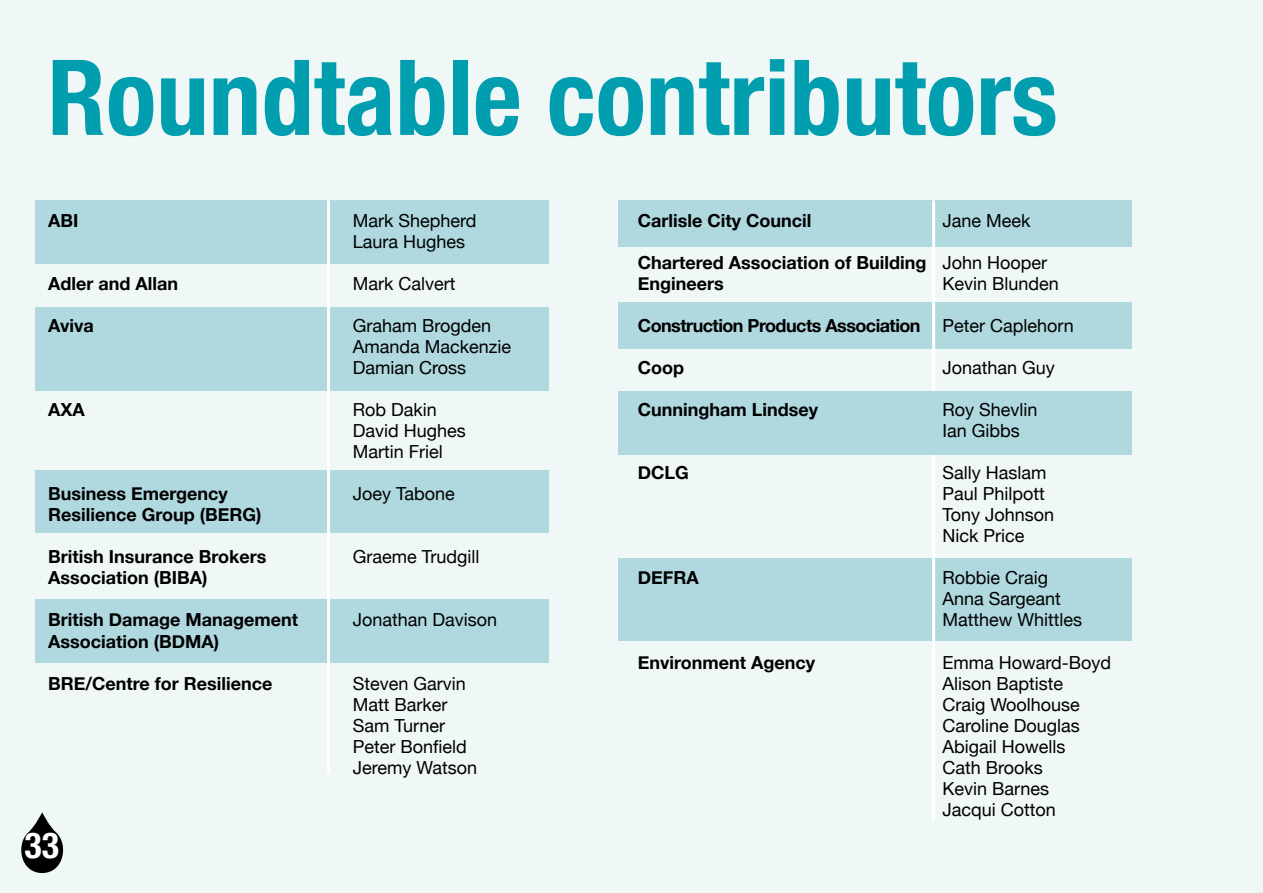
<style>
.page{position:relative;width:1263px;height:893px;background:#eff7f7}
.page>*{position:absolute;margin:0;border:0;box-sizing:border-box;transform-origin:0 0}
.Heading_1{font:700 condensed 105px "Helvetica Neue";color:#009eae}
.t1{font:700 condensed 36px "Helvetica Neue";color:#fff}
.t2{font:18px "Helvetica Neue";color:#000}
.t3{font:700 18px "Helvetica Neue";color:#000}
.t4{font:700 18px "Helvetica Neue";letter-spacing:-.03em;color:#000}
.s1{font-weight:400}
</style>
<div class="page">
<div style="left:618px;top:200px;width:513px;height:47px;background:#afd8df"></div>
<div style="left:618px;top:558px;width:513px;height:83px;background:#afd8df"></div>
<div style="left:618px;top:302px;width:513px;height:47px;background:#afd8df"></div>
<div style="left:36px;top:470px;width:513px;height:63px;background:#afd8df"></div>
<div style="left:36px;top:307px;width:513px;height:84px;background:#afd8df"></div>
<div style="left:36px;top:599px;width:513px;height:64px;background:#afd8df"></div>
<div style="left:36px;top:200px;width:513px;height:64px;background:#afd8df"></div>
<hr style="left:327px;top:200px;width:3px;height:574px;background:#fff">
<hr style="left:932px;top:200px;width:3px;height:621px;background:#fff">
<svg style="left:21px;top:812px;width:43px;height:61px"></svg>
<div style="left:618px;top:391px;width:513px;height:64px;background:#afd8df"></div>
<p class="Heading_1" style="left:47px;top:10px;width:1012px">Roundtable contributors</p>
<p class="t3" style="left:48px;top:207px;width:32px">ABI</p>
<p class="t2" style="left:353px;top:208px;width:125px">Mark Shepherd</p>
<p class="t2" style="left:353px;top:229px;width:114px">Laura Hughes</p>
<p class="t3" style="left:48px;top:270px;width:131px">Adler and Allan</p>
<p class="t2" style="left:353px;top:271px;width:104px">Mark Calvert</p>
<p class="t3" style="left:48px;top:312px;width:47px">Aviva</p>
<p class="t2" style="left:353px;top:313px;width:140px">Graham Brogden</p>
<p class="t2" style="left:353px;top:334px;width:160px">Amanda Mackenzie</p>
<p class="t2" style="left:353px;top:355px;width:115px">Damian Cross</p>
<p class="t3" style="left:48px;top:396px;width:38px">AXA</p>
<p class="t2" style="left:353px;top:397px;width:86px">Rob Dakin</p>
<p class="t2" style="left:353px;top:418px;width:115px">David Hughes</p>
<p class="t2" style="left:353px;top:439px;width:91px">Martin Friel</p>
<p class="t3" style="left:48px;top:480px;width:181px">Business Emergency</p>
<p class="t2" style="left:353px;top:481px;width:104px">Joey Tabone</p>
<p class="t3" style="left:48px;top:501px;width:215px">Resilience Group (BERG)</p>
<p class="t3" style="left:48px;top:543px;width:220px">British Insurance Brokers</p>
<p class="t2" style="left:353px;top:544px;width:128px">Graeme Trudgill</p>
<p class="t3" style="left:48px;top:564px;width:161px">Association (BIBA)</p>
<p class="t3" style="left:48px;top:606px;width:251px">British Damage Management</p>
<p class="t2" style="left:353px;top:607px;width:146px">Jonathan Davison</p>
<p class="t3" style="left:48px;top:627px;width:172px">Association (BDMA)</p>
<p class="t3" style="left:48px;top:669px;width:226px">BRE/Centre for Resilience</p>
<p class="t2" style="left:353px;top:670px;width:115px">Steven Garvin</p>
<p class="t2" style="left:353px;top:691px;width:96px">Matt Barker</p>
<p class="t2" style="left:353px;top:712px;width:94px">Sam Turner</p>
<p class="t2" style="left:353px;top:733px;width:115px">Peter Bonfield</p>
<p class="t2" style="left:353px;top:754px;width:126px">Jeremy Watson</p>
<p class="t1" style="left:25px;top:816px;width:36px">33</p>
<p class="t3" style="left:638px;top:207px;width:175px">Carlisle City Council</p>
<p class="t2" style="left:942px;top:208px;width:90px">Jane Meek</p>
<p class="t3" style="left:638px;top:249px;width:411px">Chartered Association of Building <span class="s1">John Hooper</span></p>
<p class="t3" style="left:638px;top:270px;width:87px">Engineers</p>
<p class="t2" style="left:942px;top:271px;width:118px">Kevin Blunden</p>
<p class="t4" style="left:638px;top:312px;width:437px">Construction Products Association <span class="s1">Peter Caplehorn</span></p>
<p class="t3" style="left:638px;top:354px;width:48px">Coop</p>
<p class="t2" style="left:942px;top:355px;width:114px">Jonathan Guy</p>
<p class="t3" style="left:638px;top:396px;width:182px">Cunningham Lindsey</p>
<p class="t2" style="left:942px;top:397px;width:97px">Roy Shevlin</p>
<p class="t2" style="left:942px;top:418px;width:79px">Ian Gibbs</p>
<p class="t3" style="left:638px;top:459px;width:53px">DCLG</p>
<p class="t2" style="left:942px;top:460px;width:106px">Sally Haslam</p>
<p class="t2" style="left:942px;top:481px;width:104px">Paul Philpott</p>
<p class="t2" style="left:942px;top:502px;width:113px">Tony Johnson</p>
<p class="t2" style="left:942px;top:523px;width:83px">Nick Price</p>
<p class="t3" style="left:638px;top:564px;width:63px">DEFRA</p>
<p class="t2" style="left:942px;top:565px;width:107px">Robbie Craig</p>
<p class="t2" style="left:942px;top:586px;width:120px">Anna Sargeant</p>
<p class="t2" style="left:942px;top:607px;width:141px">Matthew Whittles</p>
<p class="t3" style="left:638px;top:648px;width:179px">Environment Agency</p>
<p class="t2" style="left:942px;top:649px;width:170px">Emma Howard-Boyd</p>
<p class="t2" style="left:942px;top:670px;width:122px">Alison Baptiste</p>
<p class="t2" style="left:942px;top:691px;width:139px">Craig Woolhouse</p>
<p class="t2" style="left:942px;top:712px;width:139px">Caroline Douglas</p>
<p class="t2" style="left:942px;top:733px;width:124px">Abigail Howells</p>
<p class="t2" style="left:942px;top:754px;width:102px">Cath Brooks</p>
<p class="t2" style="left:942px;top:775px;width:108px">Kevin Barnes</p>
<p class="t2" style="left:942px;top:796px;width:115px">Jacqui Cotton</p>
</div>
